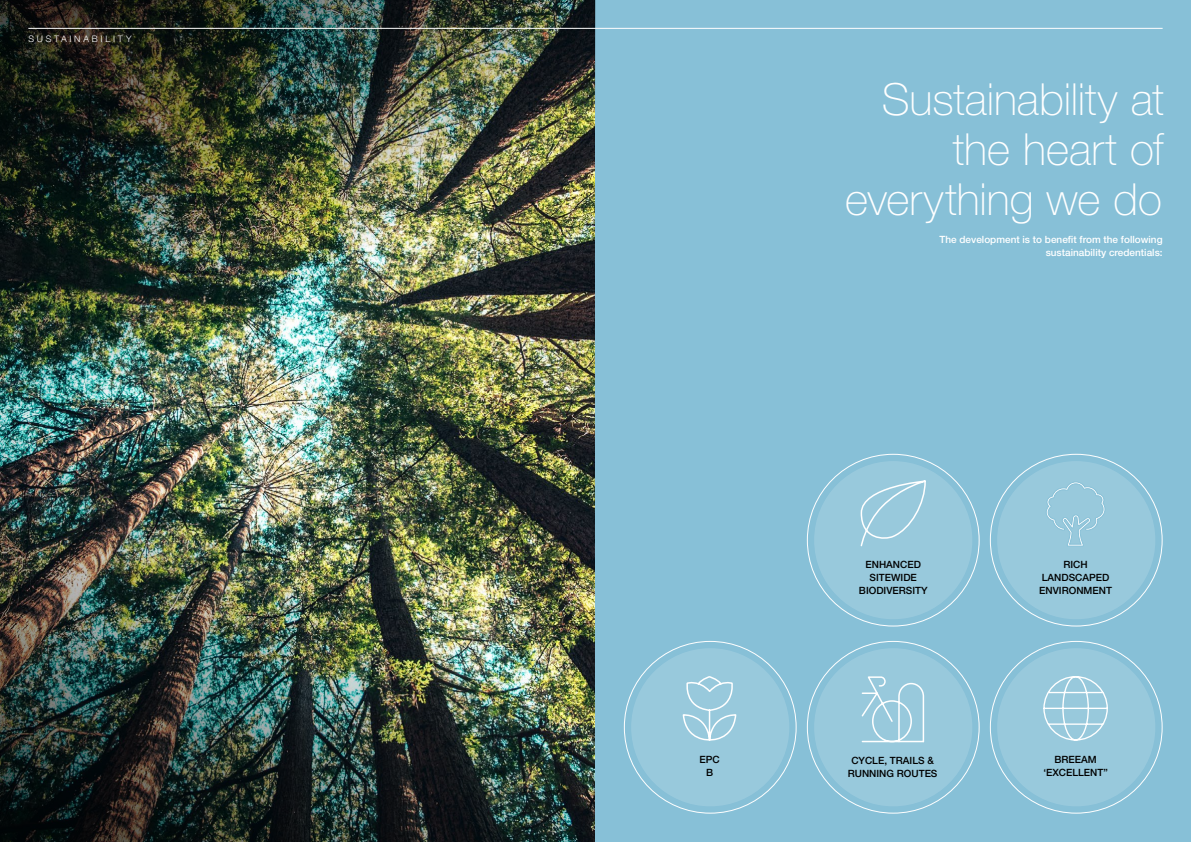
<style>
.page{position:relative;width:1191px;height:842px;background:#fff}
.page>*{position:absolute;margin:0;border:0;box-sizing:border-box;transform-origin:0 0}
.t1{font:100 44.3px/49.8px "Helvetica Neue LT Pro";letter-spacing:-.005em;color:#fff;text-align:right}
.t2{font:500 10px/13px "Helvetica Neue LT Pro";color:#000;text-align:center}
.t3{font:500 10px/13px "Helvetica Neue LT Pro";color:#fff;text-align:right}
.t4{font:300 9px "Helvetica Neue LT Pro";letter-spacing:.31em;color:#fff}
</style>
<div class="page">
<img style="left:0;top:426px;width:595px;height:416px">
<div style="left:595px;top:0;width:596px;height:842px;background:#87c0d7"></div>
<img style="left:0;top:0;width:595px;height:426px">
<hr style="left:28px;top:28px;width:1134px;height:1px;background:#fff">
<div style="left:814px;top:648px;width:158px;height:158px;background:#98c9dc;border-radius:50%"></div>
<svg style="left:861px;top:676px;width:64px;height:67px"></svg>
<div style="left:814px;top:461px;width:158px;height:158px;background:#98c9dc;border-radius:50%"></div>
<svg style="left:860px;top:480px;width:66px;height:67px"></svg>
<div style="left:997px;top:461px;width:158px;height:158px;background:#98c9dc;border-radius:50%"></div>
<svg style="left:1046px;top:482px;width:59px;height:64px"></svg>
<div style="left:631px;top:648px;width:158px;height:158px;background:#98c9dc;border-radius:50%"></div>
<svg style="left:682px;top:677px;width:55px;height:64px"></svg>
<div style="left:997px;top:648px;width:158px;height:158px;background:#98c9dc;border-radius:50%"></div>
<svg style="left:1043px;top:676px;width:65px;height:65px"></svg>
<p class="t4" style="left:28px;top:33px;width:105px">SUSTAINABILITY</p>
<h1 class="t1" style="left:845px;top:75px;width:320px">Sustainability at the heart of everything we do</h1>
<p class="t3" style="left:939px;top:233px;width:225px">The development is to benefit from the following sustainability credentials:</p>
<p class="t2" style="left:859px;top:557px;width:70px">ENHANCED<br>SITEWIDE<br>BIODIVERSITY</p>
<p class="t2" style="left:1039px;top:557px;width:74px">RICH<br>LANDSCAPED<br>ENVIRONMENT</p>
<p class="t2" style="left:699px;top:753px;width:22px">EPC<br>B</p>
<p class="t2" style="left:1043px;top:753px;width:66px">BREEAM ‘EXCELLENT”</p>
<p class="t2" style="left:847px;top:754px;width:91px">CYCLE, TRAILS &amp;<br>RUNNING ROUTES</p>
</div>
